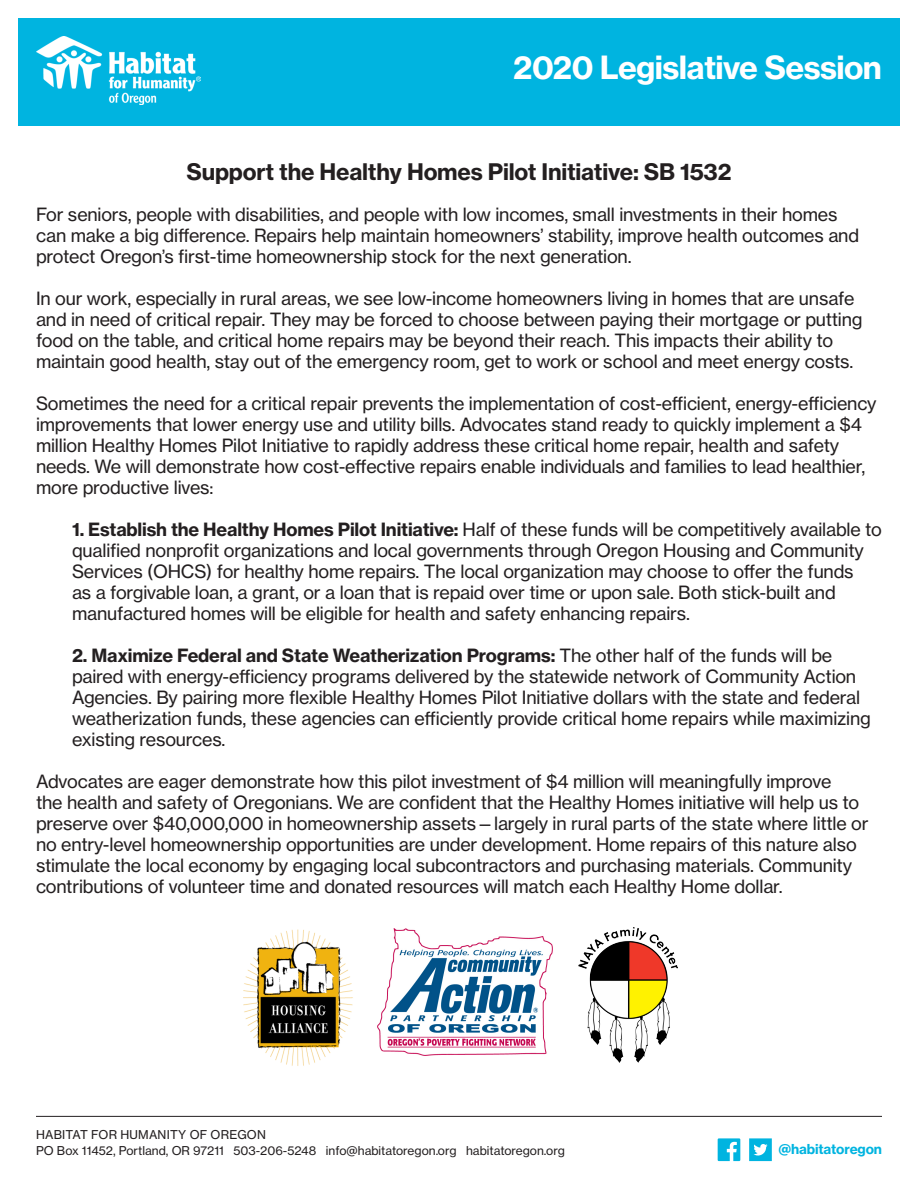
<style>
.page{position:relative;width:918px;height:1188px;background:#fff}
.page>*{position:absolute;margin:0;border:0;box-sizing:border-box;transform-origin:0 0}
.t1{font:31.5px "N Haas Grotesk TX Pro 75 Bd";letter-spacing:-.02em;color:#fff}
.t2{font:22.5px "N Haas Grotesk TX Pro 75 Bd";letter-spacing:-.01em;color:#231f20}
.t3{font:18px/21px "N Haas Grotesk TX Pro 55 Rg";letter-spacing:-.01em;color:#231f20}
.t4{font:13.5px "N Haas Grotesk TX Pro 75 Bd";letter-spacing:-.01em;color:#00b4e0}
.t5{font:12px "N Haas Grotesk TX Pro 55 Rg";color:#231f20}
.s1{font-family:"N Haas Grotesk TX Pro 75 Bd"}
</style>
<div class="page">
<div style="left:18px;top:18px;width:882px;height:108px;background:#00b4e0"></div>
<img style="left:36px;top:36px;width:165px;height:69px">
<img style="left:578px;top:927px;width:99px;height:135px">
<img style="left:377px;top:928px;width:176px;height:128px">
<img style="left:243px;top:929px;width:110px;height:137px">
<svg style="left:718px;top:1138px;width:22px;height:23px"></svg>
<svg style="left:749px;top:1138px;width:23px;height:23px"></svg>
<hr style="left:36px;top:1116px;width:846px;height:1px;background:#231f20">
<p class="t1" style="left:513px;top:47px;width:370px">2020 Legislative Session</p>
<p class="t2" style="left:187px;top:157px;width:546px">Support the Healthy Homes Pilot Initiative: SB 1532</p>
<p class="t3" style="left:36px;top:204px;width:825px">For seniors, people with disabilities, and people with low incomes, small investments in their homes can make a big difference. Repairs help maintain homeowners’ stability, improve health outcomes and protect Oregon’s first-time homeownership stock for the next generation.</p>
<p class="t3" style="left:36px;top:288px;width:828px">In our work, especially in rural areas, we see low-income homeowners living in homes that are unsafe and in need of critical repair. They may be forced to choose between paying their mortgage or putting food on the table, and critical home repairs may be beyond their reach. This impacts their ability to maintain good health, stay out of the emergency room, get to work or school and meet energy costs.</p>
<p class="t3" style="left:36px;top:393px;width:842px">Sometimes the need for a critical repair prevents the implementation of cost-efficient, energy-efficiency improvements that lower energy use and utility bills. Advocates stand ready to quickly implement a $4 million Healthy Homes Pilot Initiative to rapidly address these critical home repair, health and safety needs. We will demonstrate how cost-effective repairs enable individuals and families to lead healthier, more productive lives:</p>
<p class="t3" style="left:72px;top:519px;width:812px"><span class="s1">1. Establish the Healthy Homes Pilot Initiative:</span> Half of these funds will be competitively available to qualified nonprofit organizations and local governments through Oregon Housing and Community Services (OHCS) for healthy home repairs. The local organization may choose to offer the funds<br>as a forgivable loan, a grant, or a loan that is repaid over time or upon sale. Both stick-built and manufactured homes will be eligible for health and safety enhancing repairs.</p>
<p class="t3" style="left:72px;top:645px;width:800px"><span class="s1">2. Maximize Federal and State Weatherization Programs:</span> The other half of the funds will be paired with energy-efficiency programs delivered by the statewide network of Community Action Agencies. By pairing more flexible Healthy Homes Pilot Initiative dollars with the state and federal weatherization funds, these agencies can efficiently provide critical home repairs while maximizing existing resources.</p>
<p class="t3" style="left:36px;top:771px;width:834px">Advocates are eager demonstrate how this pilot investment of $4 million will meaningfully improve<br>the health and safety of Oregonians. We are confident that the Healthy Homes initiative will help us to preserve over $40,000,000 in homeownership assets—largely in rural parts of the state where little or no entry-level homeownership opportunities are under development. Home repairs of this nature also stimulate the local economy by engaging local subcontractors and purchasing materials. Community contributions of volunteer time and donated resources will match each Healthy Home dollar.</p>
<p class="t5" style="left:36px;top:1127px;width:231px">HABITAT FOR HUMANITY OF OREGON</p>
<p class="t5" style="left:36px;top:1144px;width:530px">PO Box 11452, Portland, OR 97211 503-206-5248 info@habitatoregon.org habitatoregon.org</p>
<p class="t4" style="left:778px;top:1141px;width:105px">@habitatoregon</p>
</div>
